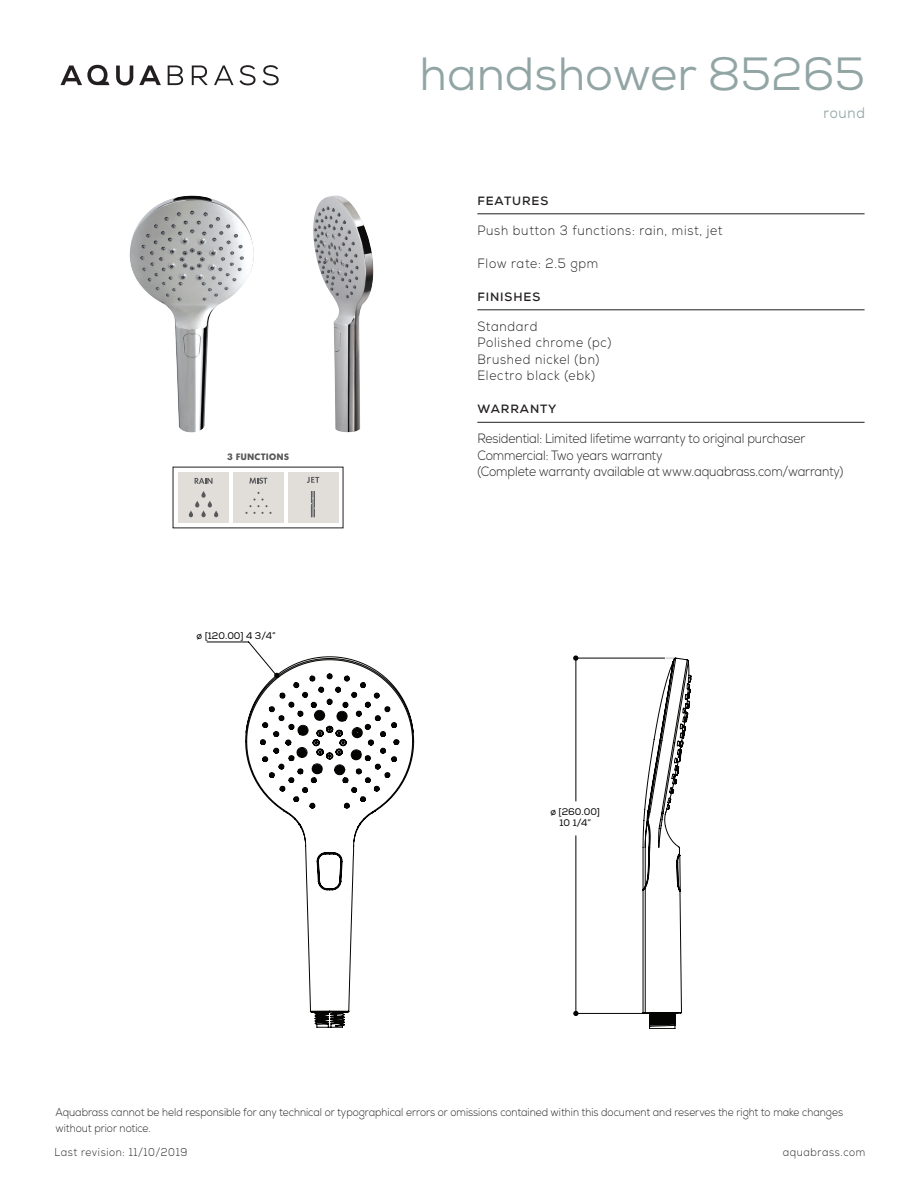
<style>
.page{position:relative;width:918px;height:1188px;background:#fff}
.page>*{position:absolute;margin:0;border:0;box-sizing:border-box;transform-origin:0 0}
.t1{font:46.5px "Nexa";color:#91a5a4}
.t2{font:15px "Nexa";letter-spacing:.06em;color:#91a5a4;scale:.9 1}
.designer{font:300 13.5px "Nexa";letter-spacing:-.01em;color:#231f20;scale:.9 1}
.designer-2{font:300 13.5px "Nexa";letter-spacing:.06em;color:#231f20;scale:.9 1}
.designer-3{font:700 12px "Nexa";letter-spacing:.075em;color:#231f20}
.designer-4{font:300 11.25px/16.5px "Nexa";color:#231f20;scale:.9 1}
.designer-5{font:300 11.25px "Nexa";letter-spacing:.06em;color:#231f20;scale:.9 1}
.t3{font:9.6px/11.6px "Nexa";color:#040503;text-align:center}
.Finis___Prix_ENGLISH{font:800 9px "Montreal Serial";letter-spacing:.075em;color:#57585a}
</style>
<div class="page">
<svg style="left:116px;top:66px;width:17px;height:20px"></svg>
<svg style="left:139px;top:66px;width:22px;height:19px"></svg>
<svg style="left:168px;top:66px;width:15px;height:19px"></svg>
<svg style="left:192px;top:66px;width:16px;height:19px"></svg>
<svg style="left:214px;top:66px;width:20px;height:19px"></svg>
<svg style="left:240px;top:65px;width:16px;height:20px"></svg>
<svg style="left:263px;top:65px;width:16px;height:20px"></svg>
<svg style="left:60px;top:65px;width:50px;height:20px"></svg>
<img style="left:130px;top:196px;width:124px;height:236px">
<img style="left:313px;top:196px;width:60px;height:236px">
<div style="left:178px;top:472px;width:51px;height:50px;background:#e1deda"></div>
<div style="left:233px;top:472px;width:50px;height:50px;background:#e1deda"></div>
<div style="left:288px;top:472px;width:50px;height:50px;background:#e1deda"></div>
<svg style="left:245px;top:492px;width:27px;height:22px"></svg>
<svg style="left:189px;top:491px;width:29px;height:26px"></svg>
<svg style="left:307px;top:477px;width:12px;height:6px"></svg>
<svg style="left:311px;top:491px;width:4px;height:26px"></svg>
<svg style="left:195px;top:478px;width:18px;height:6px"></svg>
<svg style="left:249px;top:478px;width:18px;height:6px"></svg>
<hr style="left:477px;top:214px;width:388px;height:1px;background:#231f20">
<hr style="left:477px;top:310px;width:388px;height:1px;background:#231f20">
<hr style="left:477px;top:422px;width:388px;height:1px;background:#231f20">
<svg style="left:245px;top:656px;width:446px;height:373px"></svg>
<svg style="left:207px;top:642px;width:72px;height:36px"></svg>
<svg style="left:573px;top:655px;width:5px;height:6px"></svg>
<svg style="left:573px;top:1011px;width:5px;height:5px"></svg>
<p class="Finis___Prix_ENGLISH" style="left:227px;top:451px;width:64px">3 FUNCTIONS</p>
<p class="t3" style="left:197px;top:630px;width:81px">ø [120.00] 4 3/4”</p>
<p class="t1" style="left:420px;top:44px;width:447px">handshower 85265</p>
<p class="t2" style="left:824px;top:104px;width:48px">round</p>
<p class="designer-3" style="left:477px;top:193px;width:72px">FEATURES</p>
<p class="designer-2" style="left:477px;top:222px;width:274px">Push button 3 functions: rain, mist, jet</p>
<p class="designer-2" style="left:477px;top:255px;width:136px">Flow rate: 2.5 gpm</p>
<p class="designer-3" style="left:477px;top:289px;width:64px">FINISHES</p>
<p class="designer-2" style="left:477px;top:318px;width:68px">Standard</p>
<p class="designer-2" style="left:477px;top:335px;width:150px">Polished chrome (pc)</p>
<p class="designer-2" style="left:477px;top:351px;width:137px">Brushed nickel (bn)</p>
<p class="designer-2" style="left:477px;top:368px;width:132px">Electro black (ebk)</p>
<p class="designer-3" style="left:477px;top:402px;width:81px">WARRANTY</p>
<p class="designer" style="left:477px;top:431px;width:366px">Residential: Limited lifetime warranty to original purchaser</p>
<p class="designer" style="left:477px;top:447px;width:207px">Commercial: Two years warranty</p>
<p class="designer" style="left:477px;top:464px;width:408px">(Complete warranty available at www.aquabrass.com/warranty)</p>
<p class="t3" style="left:550px;top:806px;width:51px">ø [260.00]<br>10 1/4”</p>
<p class="designer-4" style="left:56px;top:1104px;width:877px">Aquabrass cannot be held responsible for any technical or typographical errors or omissions contained within this document and reserves the right to make changes without prior notice.</p>
<p class="designer-5" style="left:55px;top:1146px;width:149px">Last revision: 11/10/2019</p>
<p class="designer-5" style="left:783px;top:1146px;width:93px">aquabrass.com</p>
</div>
